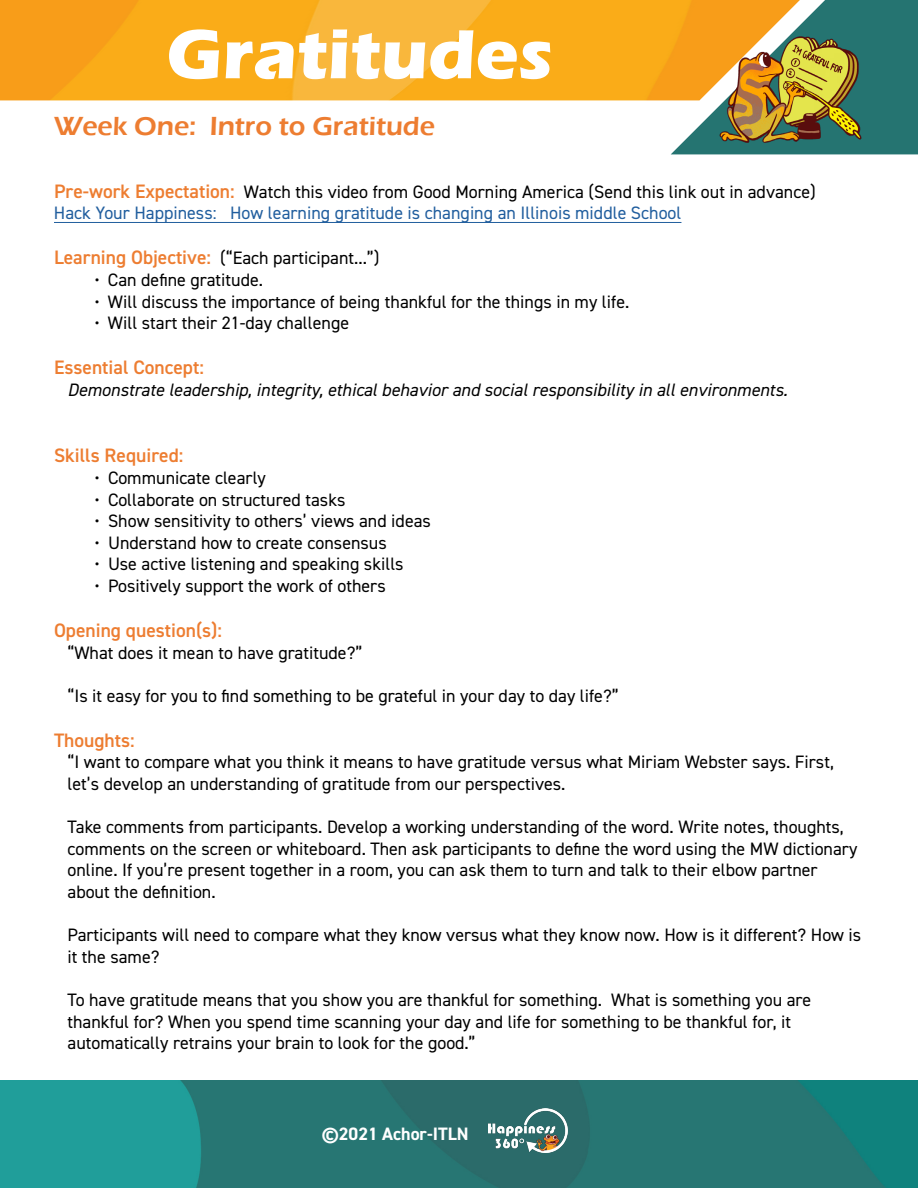
<style>
.page{position:relative;width:918px;height:1188px;background:#fff}
.page>*{position:absolute;margin:0;border:0;box-sizing:border-box;transform-origin:0 0}
.t1{font:700 72px "Eras ITC";color:#fff}
.t2{font:600 27px "Eras ITC";color:#ed7d31}
.t3{font:600 19.5px "DIN2014";color:#ed7d31}
.t4{font:18px/21.6px "DIN2014";color:#000}
.t5{font:18px/21.6px "DIN2014";color:#215e9e}
.t6{font:italic 18px "DIN2014";color:#000}
.t7{font:700 18px "DIN2014";color:#fff}
.s1{font-weight:600;font-size:19.5px;color:#ed7d31}
.s2{color:#000}
</style>
<div class="page">
<img style="left:0;top:1080px;width:918px;height:108px">
<img style="left:0;top:0;width:671px;height:100px">
<img style="left:671px;top:0;width:247px;height:154px">
<img style="left:489px;top:1108px;width:79px;height:44px">
<img style="left:719px;top:18px;width:143px;height:137px">
<hr style="left:54px;top:222px;width:627px;height:1px;background:#215e9e">
<h1 class="t1" style="left:166px;top:13px;width:388px">Gratitudes</h1>
<h2 class="t2" style="left:54px;top:111px;width:382px">Week One: Intro to Gratitude</h2>
<p class="t5" style="left:54px;top:180px;width:763px"><span class="s1">Pre-work Expectation:</span> <span class="s2">Watch this video from Good Morning America (Send this link out in advance)<br></span>Hack Your Happiness: How learning gratitude is changing an Illinois middle School</p>
<p class="t4" style="left:54px;top:247px;width:327px"><span class="s1">Learning Objective:</span> (“Each participant...”)</p>
<p class="t4" style="left:94px;top:269px;width:170px">• Can define gratitude.</p>
<p class="t4" style="left:94px;top:290px;width:536px">• Will discuss the importance of being thankful for the things in my life.</p>
<p class="t4" style="left:94px;top:312px;width:256px">• Will start their 21-day challenge</p>
<p class="t3" style="left:54px;top:354px;width:151px">Essential Concept:</p>
<p class="t6" style="left:68px;top:378px;width:722px">Demonstrate leadership, integrity, ethical behavior and social responsibility in all environments.</p>
<p class="t3" style="left:54px;top:443px;width:131px">Skills Required:</p>
<p class="t4" style="left:94px;top:467px;width:173px">• Communicate clearly</p>
<p class="t4" style="left:94px;top:488px;width:252px">• Collaborate on structured tasks</p>
<p class="t4" style="left:94px;top:510px;width:338px">• Show sensitivity to others’ views and ideas</p>
<p class="t4" style="left:94px;top:531px;width:294px">• Understand how to create consensus</p>
<p class="t4" style="left:94px;top:553px;width:311px">• Use active listening and speaking skills</p>
<p class="t4" style="left:94px;top:575px;width:293px">• Positively support the work of others</p>
<p class="t3" style="left:54px;top:617px;width:170px">Opening question(s):</p>
<p class="t4" style="left:68px;top:641px;width:296px">“What does it mean to have gratitude?”</p>
<p class="t4" style="left:68px;top:684px;width:553px">“Is it easy for you to find something to be grateful in your day to day life?”</p>
<p class="t3" style="left:54px;top:727px;width:82px">Thoughts:</p>
<p class="t4" style="left:68px;top:751px;width:768px">“I want to compare what you think it means to have gratitude versus what Miriam Webster says. First, let’s develop an understanding of gratitude from our perspectives.</p>
<p class="t4" style="left:68px;top:816px;width:791px">Take comments from participants. Develop a working understanding of the word. Write notes, thoughts, comments on the screen or whiteboard. Then ask participants to define the word using the MW dictionary online. If you’re present together in a room, you can ask them to turn and talk to their elbow partner about the definition.</p>
<p class="t4" style="left:68px;top:924px;width:795px">Participants will need to compare what they know versus what they know now. How is it different? How is it the same?</p>
<p class="t4" style="left:68px;top:989px;width:745px">To have gratitude means that you show you are thankful for something. What is something you are thankful for? When you spend time scanning your day and life for something to be thankful for, it automatically retrains your brain to look for the good.”</p>
<p class="t7" style="left:322px;top:1122px;width:148px">©2021 Achor-ITLN</p>
</div>
